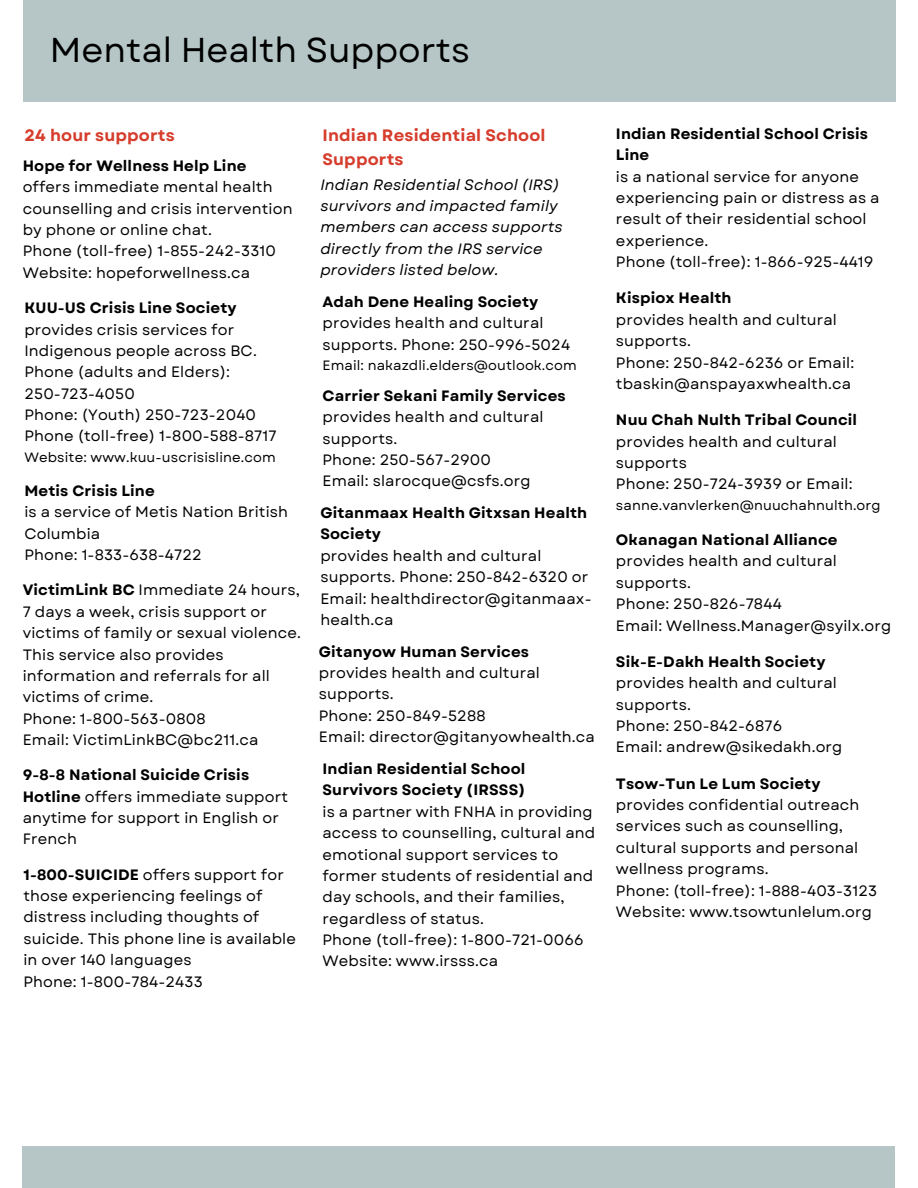
<style>
.page{position:relative;width:918px;height:1188px;background:#fff}
.page>*{position:absolute;margin:0;border:0;box-sizing:border-box;transform-origin:0 0}
.t1{font:34.5px "Garet";color:#000}
.t2{font:700 16.5px/23.7px "Garet";letter-spacing:.01em;color:#d63d2c}
.t3{font:15px/21.3px "Garet";letter-spacing:.01em;color:#000}
.t4{font:700 15px/21.3px "Garet";letter-spacing:.01em;color:#000}
.t5{font:italic 15px/21.3px "Garet";letter-spacing:.01em;color:#000}
.t6{font:13.5px "Garet";letter-spacing:.01em;color:#000}
.s1{font-weight:700}
</style>
<div class="page">
<div style="left:23px;top:0;width:872px;height:102px;background:#b6c6c6"></div>
<div style="left:23px;top:1146px;width:872px;height:42px;background:#b6c6c6"></div>
<h1 class="t1" style="left:50px;top:25px;width:422px">Mental Health Supports</h1>
<h2 class="t2" style="left:24px;top:123px;width:152px">24 hour supports</h2>
<p class="t4" style="left:23px;top:155px;width:225px">Hope for Wellness Help Line</p>
<p class="t3" style="left:23px;top:177px;width:271px">offers immediate mental health counselling and crisis intervention by phone or online chat.</p>
<p class="t3" style="left:23px;top:241px;width:255px">Phone (toll-free) 1-855-242-3310</p>
<p class="t3" style="left:23px;top:262px;width:229px">Website: hopeforwellness.ca</p>
<p class="t4" style="left:24px;top:297px;width:214px">KUU-US Crisis Line Society</p>
<p class="t3" style="left:24px;top:319px;width:234px">provides crisis services for<br>Indigenous people across BC.</p>
<p class="t3" style="left:24px;top:361px;width:207px">Phone (adults and Elders):</p>
<p class="t3" style="left:24px;top:383px;width:112px">250-723-4050</p>
<p class="t3" style="left:24px;top:404px;width:233px">Phone: (Youth) 250-723-2040</p>
<p class="t3" style="left:24px;top:426px;width:254px">Phone (toll-free) 1-800-588-8717</p>
<p class="t6" style="left:24px;top:447px;width:253px">Website: www.kuu-uscrisisline.com</p>
<p class="t4" style="left:24px;top:480px;width:132px">Metis Crisis Line</p>
<p class="t3" style="left:24px;top:502px;width:265px">is a service of Metis Nation British<br>Columbia</p>
<p class="t3" style="left:24px;top:544px;width:179px">Phone: 1-833-638-4722</p>
<p class="t3" style="left:23px;top:580px;width:280px"><span class="s1">VictimLink BC</span> Immediate 24 hours,<br>7 days a week, crisis support or victims of family or sexual violence.<br>This service also provides information and referrals for all victims of crime.</p>
<p class="t3" style="left:23px;top:708px;width:184px">Phone: 1-800-563-0808</p>
<p class="t3" style="left:23px;top:729px;width:237px">Email: VictimLinkBC@bc211.ca</p>
<p class="t3" style="left:23px;top:764px;width:267px"><span class="s1">9-8-8 National Suicide Crisis<br>Hotline</span> offers immediate support anytime for support in English or<br>French</p>
<p class="t3" style="left:23px;top:864px;width:274px"><span class="s1">1-800-SUICIDE</span> offers support for those experiencing feelings of distress including thoughts of suicide. This phone line is available in over 140 languages</p>
<p class="t3" style="left:23px;top:971px;width:181px">Phone: 1-800-784-2433</p>
<h2 class="t2" style="left:323px;top:123px;width:225px">Indian Residential School<br>Supports</h2>
<p class="t5" style="left:320px;top:174px;width:244px">Indian Residential School (IRS) survivors and impacted family members can access supports directly from the IRS service providers listed below.</p>
<p class="t4" style="left:323px;top:291px;width:217px">Adah Dene Healing Society</p>
<p class="t3" style="left:323px;top:312px;width:249px">provides health and cultural supports. Phone: 250-996-5024</p>
<p class="t6" style="left:323px;top:355px;width:256px">Email: nakazdli.elders@outlook.com</p>
<p class="t4" style="left:323px;top:385px;width:245px">Carrier Sekani Family Services</p>
<p class="t3" style="left:323px;top:406px;width:222px">provides health and cultural supports.</p>
<p class="t3" style="left:323px;top:449px;width:170px">Phone: 250-567-2900</p>
<p class="t3" style="left:323px;top:470px;width:210px">Email: slarocque@csfs.org</p>
<p class="t4" style="left:320px;top:502px;width:268px">Gitanmaax Health Gitxsan Health<br>Society</p>
<p class="t3" style="left:320px;top:545px;width:273px">provides health and cultural supports. Phone: 250-842-6320 or<br>Email: healthdirector@gitanmaax&shy;health.ca</p>
<p class="t4" style="left:319px;top:641px;width:212px">Gitanyow Human Services</p>
<p class="t3" style="left:319px;top:662px;width:222px">provides health and cultural supports.</p>
<p class="t3" style="left:319px;top:705px;width:168px">Phone: 250-849-5288</p>
<p class="t3" style="left:319px;top:726px;width:277px">Email: director@gitanyowhealth.ca</p>
<p class="t4" style="left:323px;top:758px;width:204px">Indian Residential School<br>Survivors Society (IRSSS)</p>
<p class="t3" style="left:323px;top:801px;width:274px">is a partner with FNHA in providing access to counselling, cultural and emotional support services to former students of residential and day schools, and their families, regardless of status.</p>
<p class="t3" style="left:323px;top:929px;width:263px">Phone (toll-free): 1-800-721-0066</p>
<p class="t3" style="left:323px;top:951px;width:177px">Website: www.irsss.ca</p>
<p class="t4" style="left:616px;top:123px;width:253px">Indian Residential School Crisis<br>Line</p>
<p class="t3" style="left:616px;top:166px;width:265px">is a national service for anyone experiencing pain or distress as a result of their residential school experience.</p>
<p class="t3" style="left:616px;top:251px;width:259px">Phone (toll-free): 1-866-925-4419</p>
<p class="t4" style="left:616px;top:288px;width:117px">Kispiox Health</p>
<p class="t3" style="left:616px;top:309px;width:222px">provides health and cultural supports.</p>
<p class="t3" style="left:616px;top:352px;width:240px">Phone: 250-842-6236 or Email: tbaskin@anspayaxwhealth.ca</p>
<p class="t4" style="left:616px;top:409px;width:243px">Nuu Chah Nulth Tribal Council</p>
<p class="t3" style="left:616px;top:431px;width:222px">provides health and cultural supports</p>
<p class="t3" style="left:616px;top:474px;width:238px">Phone: 250-724-3939 or Email:</p>
<p class="t6" style="left:616px;top:495px;width:266px">sanne.vanvlerken@nuuchahnulth.org</p>
<p class="t4" style="left:616px;top:529px;width:223px">Okanagan National Alliance</p>
<p class="t3" style="left:616px;top:551px;width:222px">provides health and cultural supports.</p>
<p class="t3" style="left:616px;top:593px;width:167px">Phone: 250-826-7844</p>
<p class="t3" style="left:616px;top:615px;width:277px">Email: Wellness.Manager@syilx.org</p>
<p class="t3" style="left:616px;top:651px;width:222px"><span class="s1">Sik-E-Dakh Health Society </span>provides health and cultural supports.</p>
<p class="t3" style="left:616px;top:715px;width:168px">Phone: 250-842-6876</p>
<p class="t3" style="left:616px;top:737px;width:228px">Email: andrew@sikedakh.org</p>
<p class="t4" style="left:616px;top:773px;width:206px">Tsow-Tun Le Lum Society</p>
<p class="t3" style="left:616px;top:794px;width:245px">provides confidential outreach services such as counselling, cultural supports and personal wellness programs.</p>
<p class="t3" style="left:616px;top:880px;width:263px">Phone: (toll-free): 1-888-403-3123</p>
<p class="t3" style="left:616px;top:901px;width:258px">Website: www.tsowtunlelum.org</p>
</div>
